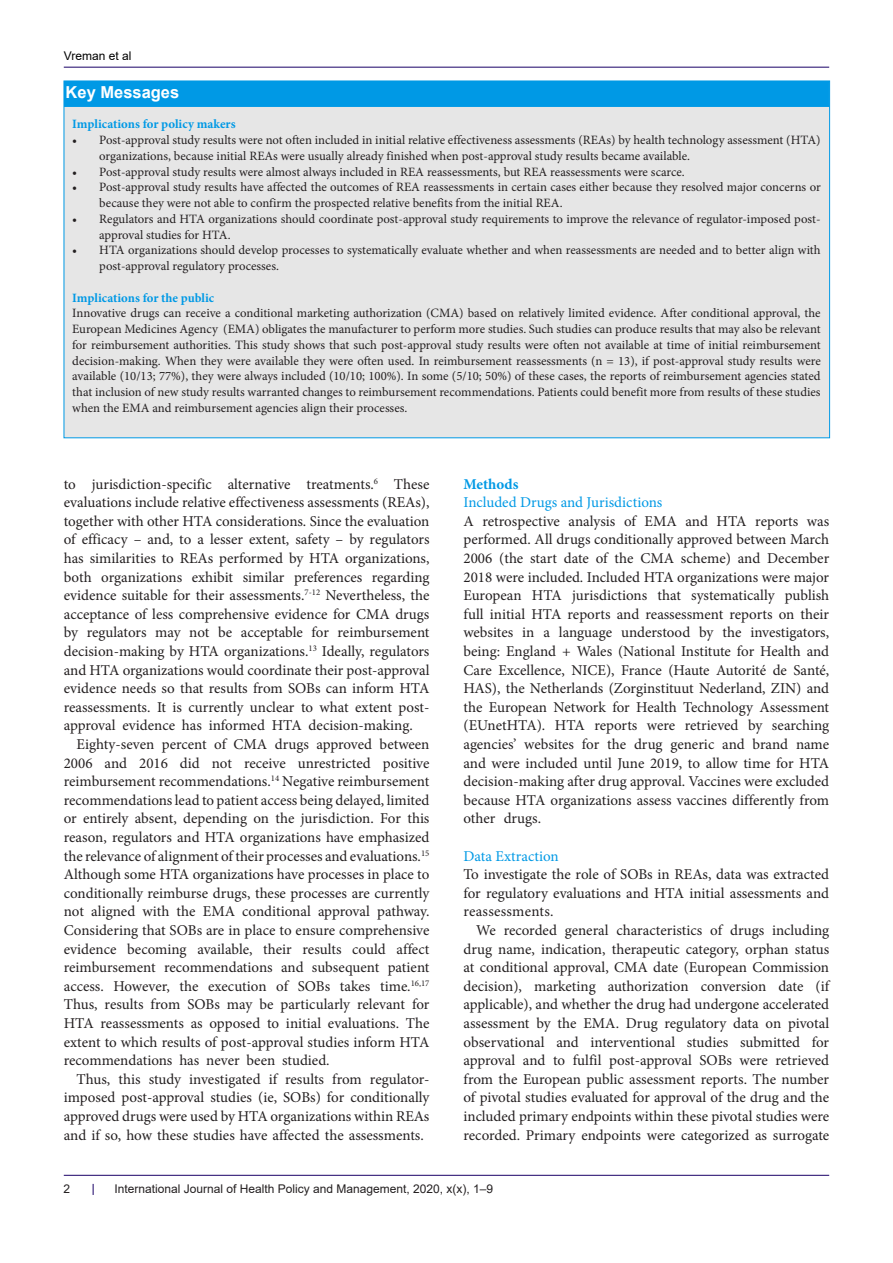
<style>
.page{position:relative;width:893px;height:1263px;background:#fff}
.page>*{position:absolute;margin:0;border:0;box-sizing:border-box;transform-origin:0 0}
.t1{font:700 16.5px "Arial";color:#fff}
.t2{font:15px/18.6px "Minion Pro";color:#231f20;text-align:justify}
.t3{font:15px "Minion Pro";color:#0099e5}
.No_Spacing{font:700 15px "Minion Pro";color:#0099e5}
.t4{font:12.75px/15.8px "Minion Pro";color:#231f20}
.t5{font:700 12.75px "Minion Pro";color:#0099e5}
.t6{font:12px "Arial";color:#231f20}
.t7{font:12px "Arial";color:#000001}
</style>
<div class="page">
<hr style="left:64px;top:67px;width:765px;height:1px;background:#190066">
<hr style="left:64px;top:1175px;width:765px;height:1px;background:#190066">
<div style="left:64px;top:81px;width:766px;height:357px;background:#e6e6e6"></div>
<div style="left:64px;top:81px;width:766px;height:26px;background:#0099e5"></div>
<p class="t7" style="left:64px;top:48px;width:69px">Vreman et al</p>
<p class="t1" style="left:66px;top:80px;width:115px">Key Messages</p>
<p class="t5" style="left:72px;top:115px;width:165px">Implications for policy makers</p>
<p class="t4" style="left:99px;top:132px;width:723px;text-indent:-27px">• Post-approval study results were not often included in initial relative effectiveness assessments (REAs) by health technology assessment (HTA) organizations, because initial REAs were usually already finished when post-approval study results became available.</p>
<p class="t4" style="left:72px;top:164px;width:614px">• Post-approval study results were almost always included in REA reassessments, but REA reassessments were scarce.</p>
<p class="t4" style="left:99px;top:179px;width:723px;text-indent:-27px">• Post-approval study results have affected the outcomes of REA reassessments in certain cases either because they resolved major concerns or because they were not able to confirm the prospected relative benefits from the initial REA.</p>
<p class="t4" style="left:99px;top:211px;width:723px;text-indent:-27px">• Regulators and HTA organizations should coordinate post-approval study requirements to improve the relevance of regulator-imposed post&shy;approval studies for HTA.</p>
<p class="t4" style="left:99px;top:242px;width:723px;text-indent:-27px">• HTA organizations should develop processes to systematically evaluate whether and when reassessments are needed and to better align with post-approval regulatory processes.</p>
<p class="t5" style="left:72px;top:289px;width:144px">Implications for the public</p>
<p class="t4" style="left:72px;top:305px;width:750px;text-align:justify">Innovative drugs can receive a conditional marketing authorization (CMA) based on relatively limited evidence. After conditional approval, the European Medicines Agency (EMA) obligates the manufacturer to perform more studies. Such studies can produce results that may also be relevant for reimbursement authorities. This study shows that such post-approval study results were often not available at time of initial reimbursement decision-making. When they were available they were often used. In reimbursement reassessments (n = 13), if post-approval study results were available (10/13; 77%), they were always included (10/10; 100%). In some (5/10; 50%) of these cases, the reports of reimbursement agencies stated that inclusion of new study results warranted changes to reimbursement recommendations. Patients could benefit more from results of these studies when the EMA and reimbursement agencies align their processes.</p>
<p class="t2" style="left:64px;top:475px;width:367px">to jurisdiction-specific alternative treatments.<sup>6</sup> These evaluations include relative effectiveness assessments (REAs), together with other HTA considerations. Since the evaluation of efficacy – and, to a lesser extent, safety – by regulators has similarities to REAs performed by HTA organizations, both organizations exhibit similar preferences regarding evidence suitable for their assessments.<sup>7-12</sup> Nevertheless, the acceptance of less comprehensive evidence for CMA drugs by regulators may not be acceptable for reimbursement decision-making by HTA organizations.<sup>13</sup> Ideally, regulators and HTA organizations would coordinate their post-approval evidence needs so that results from SOBs can inform HTA reassessments. It is currently unclear to what extent post&shy;approval evidence has informed HTA decision-making.</p>
<p class="t2" style="left:64px;top:735px;width:367px;text-indent:13px">Eighty-seven percent of CMA drugs approved between 2006 and 2016 did not receive unrestricted positive reimbursement recommendations.<sup>14</sup> Negative reimbursement recommendations lead to patient access being delayed, limited or entirely absent, depending on the jurisdiction. For this reason, regulators and HTA organizations have emphasized the relevance of alignment of their processes and evaluations.<sup>15<br></sup>Although some HTA organizations have processes in place to conditionally reimburse drugs, these processes are currently not aligned with the EMA conditional approval pathway.<br>Considering that SOBs are in place to ensure comprehensive evidence becoming available, their results could affect reimbursement recommendations and subsequent patient access. However, the execution of SOBs takes time.<sup>16,17<br></sup>Thus, results from SOBs may be particularly relevant for HTA reassessments as opposed to initial evaluations. The extent to which results of post-approval studies inform HTA recommendations has never been studied.</p>
<p class="t2" style="left:64px;top:1070px;width:367px;text-indent:13px">Thus, this study investigated if results from regulator&shy;imposed post-approval studies (ie, SOBs) for conditionally approved drugs were used by HTA organizations within REAs and if so, how these studies have affected the assessments.</p>
<p class="No_Spacing" style="left:463px;top:473px;width:56px">Methods</p>
<p class="t3" style="left:463px;top:492px;width:200px">Included Drugs and Jurisdictions</p>
<p class="t2" style="left:463px;top:512px;width:367px">A retrospective analysis of EMA and HTA reports was performed. All drugs conditionally approved between March 2006 (the start date of the CMA scheme) and December 2018 were included. Included HTA organizations were major European HTA jurisdictions that systematically publish full initial HTA reports and reassessment reports on their websites in a language understood by the investigators, being: England + Wales (National Institute for Health and Care Excellence, NICE), France (Haute Autorité de Santé, HAS), the Netherlands (Zorginstituut Nederland, ZIN) and the European Network for Health Technology Assessment (EUnetHTA). HTA reports were retrieved by searching agencies’ websites for the drug generic and brand name and were included until June 2019, to allow time for HTA decision-making after drug approval. Vaccines were excluded because HTA organizations assess vaccines differently from other drugs.</p>
<p class="t3" style="left:463px;top:846px;width:97px">Data Extraction</p>
<p class="t2" style="left:463px;top:865px;width:367px">To investigate the role of SOBs in REAs, data was extracted for regulatory evaluations and HTA initial assessments and reassessments.</p>
<p class="t2" style="left:463px;top:921px;width:367px;text-indent:13px">We recorded general characteristics of drugs including drug name, indication, therapeutic category, orphan status at conditional approval, CMA date (European Commission decision), marketing authorization conversion date (if applicable), and whether the drug had undergone accelerated assessment by the EMA. Drug regulatory data on pivotal observational and interventional studies submitted for approval and to fulfil post-approval SOBs were retrieved from the European public assessment reports. The number of pivotal studies evaluated for approval of the drug and the included primary endpoints within these pivotal studies were recorded. Primary endpoints were categorized as surrogate</p>
<p class="t6" style="left:64px;top:1180px;width:8px">2</p>
<p class="t6" style="left:114px;top:1180px;width:380px">International Journal of Health Policy and Management, 2020, x(x), 1–9</p>
</div>
